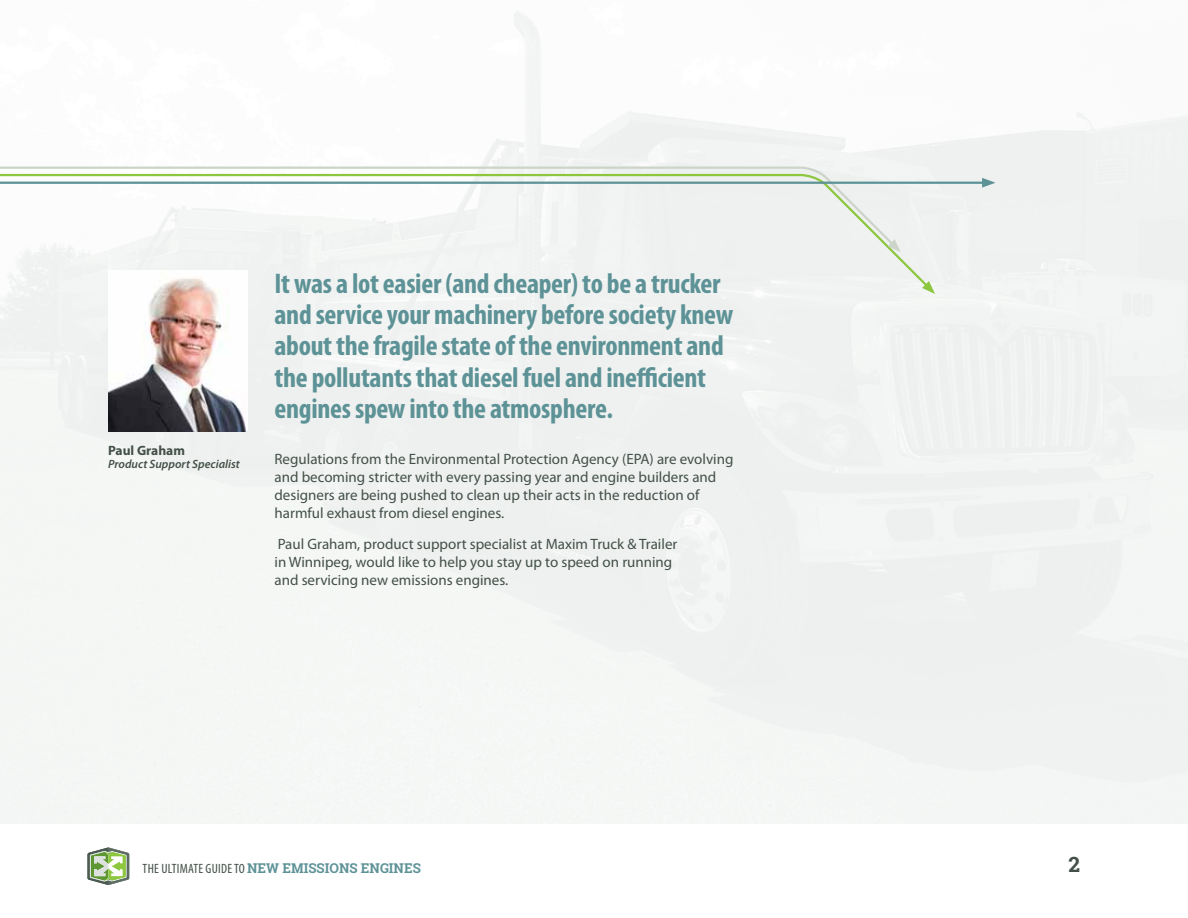
<style>
.page{position:relative;width:1188px;height:918px;background:#fff}
.page>*{position:absolute;margin:0;border:0;box-sizing:border-box;transform-origin:0 0}
.t1{font:700 condensed 28.5px/31.5px "Myriad Pro";letter-spacing:-.01em;color:#5d9297}
.t2{font:700 21px "Roboto Slab";color:#435048}
.t3{font:15px/18px "Myriad Pro";color:#435048}
.t4{font:700 13.5px "Roboto Slab";color:#5d9297}
.t5{font:700 13.5px "Myriad Pro";color:#435048}
.t6{font:italic 600 12px "Myriad Pro";color:#435048}
.s1{font-family:"Myriad Pro";font-weight:400;font-stretch:condensed;color:#435048}
</style>
<div class="page">
<svg style="left:87px;top:847px;width:42px;height:38px"></svg>
<div style="left:2px;top:173px;width:929px;height:117px;background:#f0f2f1"></div>
<svg style="left:922px;top:281px;width:13px;height:13px"></svg>
<svg style="left:0;top:165px;width:896px;height:83px"></svg>
<svg style="left:888px;top:239px;width:13px;height:13px"></svg>
<hr style="left:0;top:182px;width:986px;height:2px;background:#5d9297">
<svg style="left:982px;top:178px;width:14px;height:10px"></svg>
<img style="left:108px;top:270px;width:140px;height:162px">
<p class="t5" style="left:108px;top:441px;width:79px">Paul Graham</p>
<p class="t6" style="left:108px;top:456px;width:133px">Product Support Specialist</p>
<h1 class="t1" style="left:274px;top:267px;width:460px">It was a lot easier (and cheaper) to be a trucker and service your machinery before society knew about the fragile state of the environment and the pollutants that diesel fuel and inefficient engines spew into the atmosphere.</h1>
<p class="t3" style="left:274px;top:449px;width:460px">Regulations from the Environmental Protection Agency (EPA) are evolving and becoming stricter with every passing year and engine builders and designers are being pushed to clean up their acts in the reduction of harmful exhaust from diesel engines.</p>
<p class="t3" style="left:274px;top:535px;width:404px">Paul Graham, product support specialist at Maxim Truck &amp; Trailer in Winnipeg, would like to help you stay up to speed on running and servicing new emissions engines.</p>
<p class="t4" style="left:143px;top:859px;width:280px"><span class="s1">THE ULTIMATE GUIDE TO</span> NEW EMISSIONS ENGINES</p>
<h2 class="t2" style="left:1068px;top:850px;width:13px">2</h2>
</div>
